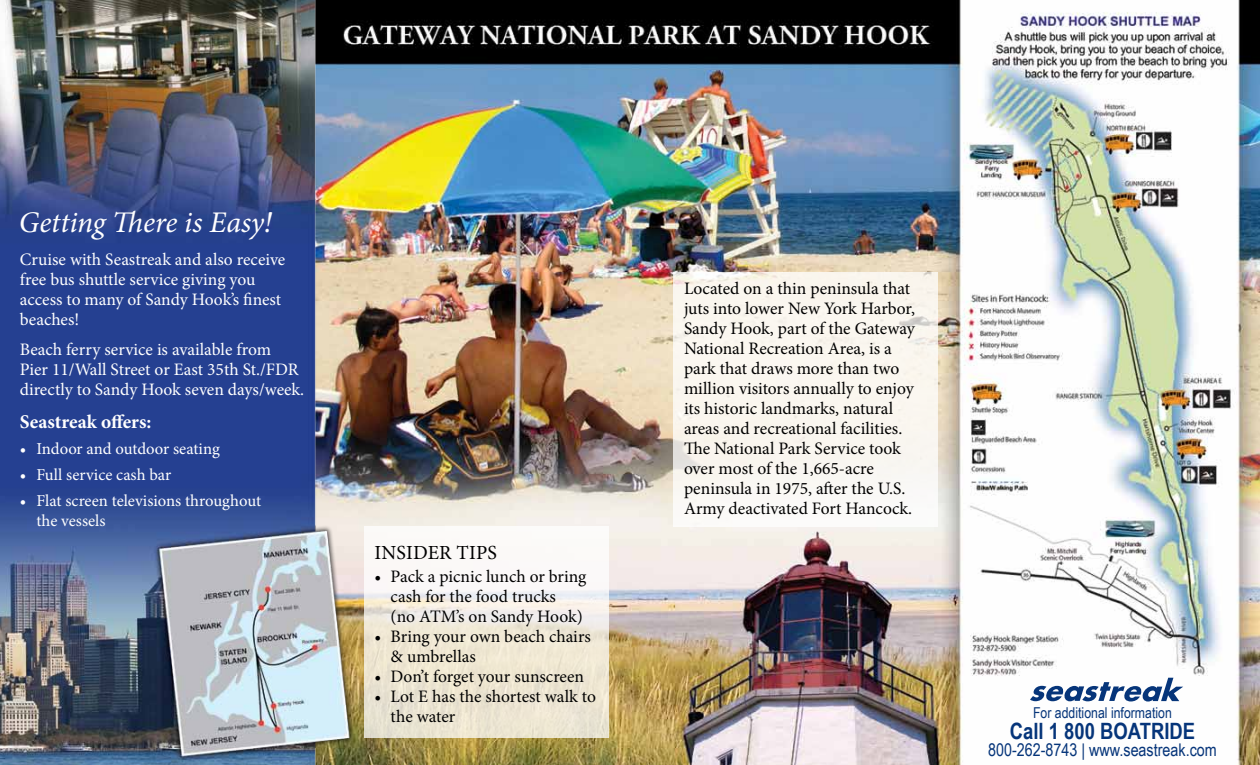
<style>
.page{position:relative;width:1260px;height:765px;background:#fff}
.page>*{position:absolute;margin:0;border:0;box-sizing:border-box;transform-origin:0 0}
.t1{font:italic 30px "Minion Pro";letter-spacing:-.005em;color:#fff}
.t2{font:700 22.5px "Arial Narrow";color:#06357a}
.t3{font:20px "Minion Pro";letter-spacing:.01em;color:#000}
.t4{font:700 19.38px "Minion Pro";color:#fff}
.t5{font:17.5px/20px "Minion Pro";letter-spacing:-.005em;color:#000}
.t6{font:17.5px/20px "Minion Pro";color:#fff}
.t7{font:17.5px "Arial Narrow";color:#06357a}
.t8{font:16.62px/20px "Minion Pro";color:#fff}
.t9{font:15px "Arial Narrow";color:#06357a}
</style>
<div class="page">
<img style="left:364px;top:0;width:896px;height:765px">
<img style="left:0;top:0;width:364px;height:765px">
<svg style="left:1030px;top:678px;width:153px;height:24px"></svg>
<div style="left:673px;top:272px;width:265px;height:254px;background:#faf6ef"></div>
<svg style="left:364px;top:526px;width:244px;height:212px"></svg>
<h1 class="t1" style="left:19px;top:202px;width:255px">Getting There is Easy!</h1>
<p class="t6" style="left:20px;top:249px;width:267px">Cruise with Seastreak and also receive free bus shuttle service giving you access to many of Sandy Hook’s finest beaches!</p>
<p class="t6" style="left:20px;top:339px;width:286px">Beach ferry service is available from<br>Pier 11/Wall Street or East 35th St./FDR directly to Sandy Hook seven days/week.</p>
<p class="t4" style="left:20px;top:408px;width:133px">Seastreak offers:</p>
<p class="t8" style="left:20px;top:439px;width:202px">• Indoor and outdoor seating</p>
<p class="t8" style="left:20px;top:465px;width:153px">• Full service cash bar</p>
<p class="t8" style="left:36px;top:491px;width:226px;text-indent:-17px">• Flat screen televisions throughout the vessels</p>
<p class="t3" style="left:374px;top:540px;width:124px">INSIDER TIPS</p>
<p class="t5" style="left:391px;top:566px;width:197px;text-indent:-16px">• Pack a picnic lunch or bring cash for the food trucks<br>(no ATM’s on Sandy Hook)</p>
<p class="t5" style="left:391px;top:626px;width:202px;text-indent:-16px">• Bring your own beach chairs &amp; umbrellas</p>
<p class="t5" style="left:374px;top:666px;width:211px">• Don’t forget your sunscreen</p>
<p class="t5" style="left:391px;top:686px;width:207px;text-indent:-16px">• Lot E has the shortest walk to the water</p>
<p class="t5" style="left:684px;top:279px;width:232px">Located on a thin peninsula that juts into lower New York Harbor,<br>Sandy Hook, part of the Gateway<br>National Recreation Area, is a park that draws more than two million visitors annually to enjoy its historic landmarks, natural areas and recreational facilities.<br>The National Park Service took over most of the 1,665-acre peninsula in 1975, after the U.S.<br>Army deactivated Fort Hancock.</p>
<p class="t9" style="left:1033px;top:702px;width:140px">For additional information</p>
<p class="t2" style="left:1010px;top:714px;width:187px">Call 1 800 BOATRIDE</p>
<p class="t7" style="left:988px;top:737px;width:230px">800-262-8743 | www.seastreak.com</p>
</div>
